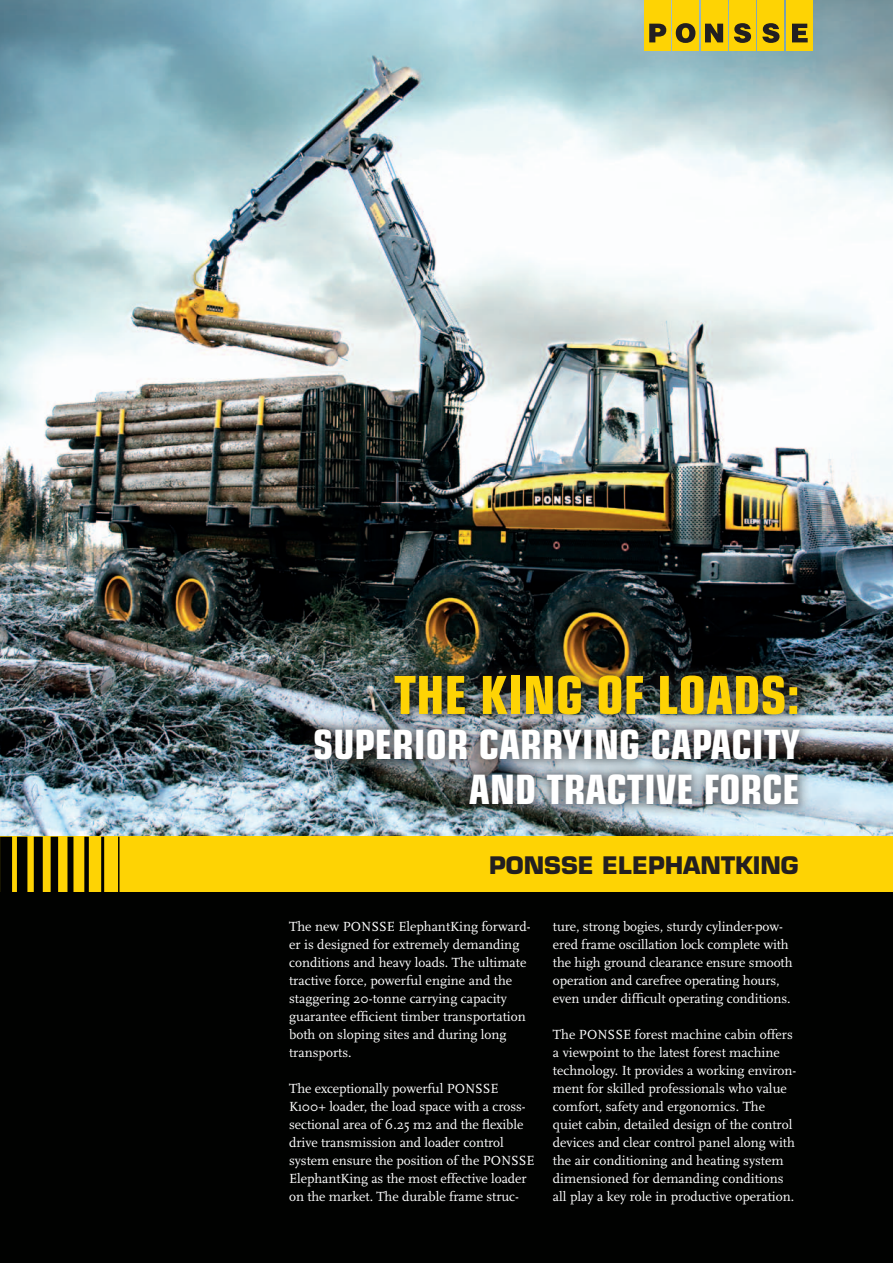
<style>
.page{position:relative;width:893px;height:1263px;background:#010201}
.page>*{position:absolute;margin:0;border:0;box-sizing:border-box;transform-origin:0 0}
.t1{font:700 condensed 52.5px "Eurostile";color:#fed304}
.t2{font:700 condensed 40.5px/45px "Eurostile";color:#fff;text-align:right}
.t3{font:700 23.55px "Eurostile";color:#231f20}
.t4{font:13.8px/18px "Scala";color:#fff}
</style>
<div class="page">
<img style="left:0;top:0;width:893px;height:837px">
<div style="left:644px;top:0;width:26px;height:51px;background:#fed304"></div>
<div style="left:673px;top:0;width:26px;height:51px;background:#fed304"></div>
<div style="left:701px;top:0;width:26px;height:51px;background:#fed304"></div>
<div style="left:729px;top:0;width:27px;height:51px;background:#fed304"></div>
<div style="left:758px;top:0;width:26px;height:51px;background:#fed304"></div>
<div style="left:786px;top:0;width:26px;height:51px;background:#fed304"></div>
<svg style="left:705px;top:24px;width:18px;height:18px"></svg>
<svg style="left:734px;top:23px;width:17px;height:20px"></svg>
<svg style="left:762px;top:23px;width:17px;height:20px"></svg>
<svg style="left:792px;top:24px;width:16px;height:18px"></svg>
<svg style="left:649px;top:24px;width:17px;height:18px"></svg>
<svg style="left:676px;top:23px;width:19px;height:20px"></svg>
<div style="left:0;top:837px;width:893px;height:55px;background:#fed304"></div>
<hr style="left:118px;top:837px;width:2px;height:55px;background:#010201">
<hr style="left:101px;top:837px;width:3px;height:55px;background:#010201">
<div style="left:84px;top:837px;width:5px;height:55px;background:#010201"></div>
<div style="left:67px;top:837px;width:6px;height:55px;background:#010201"></div>
<div style="left:51px;top:837px;width:7px;height:55px;background:#010201"></div>
<div style="left:34px;top:837px;width:9px;height:55px;background:#010201"></div>
<div style="left:17px;top:837px;width:10px;height:55px;background:#010201"></div>
<div style="left:0;top:837px;width:12px;height:55px;background:#010201"></div>
<div style="left:301px;top:662px;width:512px;height:156px;background:#231f20;opacity:.57"></div>
<h1 class="t1" style="left:394px;top:663px;width:407px">THE KING OF LOADS:</h1>
<h2 class="t2" style="left:313px;top:721px;width:488px">SUPERIOR CARRYING CAPACITY<br>AND TRACTIVE FORCE</h2>
<h3 class="t3" style="left:489px;top:851px;width:311px">PONSSE ELEPHANTKING</h3>
<p class="t4" style="left:289px;top:917px;width:243px">The new PONSSE ElephantKing forward&shy;er is designed for extremely demanding conditions and heavy loads. The ultimate tractive force, powerful engine and the staggering 20-tonne carrying capacity guarantee efficient timber transportation both on sloping sites and during long transports.</p>
<p class="t4" style="left:289px;top:1079px;width:247px">The exceptionally powerful PONSSE K100+ loader, the load space with a cross&shy;sectional area of 6.25 m2 and the flexible drive transmission and loader control system ensure the position of the PONSSE ElephantKing as the most effective loader on the market. The durable frame struc-</p>
<p class="t4" style="left:553px;top:917px;width:241px">ture, strong bogies, sturdy cylinder-pow&shy;ered frame oscillation lock complete with the high ground clearance ensure smooth operation and carefree operating hours, even under difficult operating conditions.</p>
<p class="t4" style="left:553px;top:1025px;width:245px">The PONSSE forest machine cabin offers a viewpoint to the latest forest machine technology. It provides a working environ&shy;ment for skilled professionals who value comfort, safety and ergonomics. The quiet cabin, detailed design of the control devices and clear control panel along with the air conditioning and heating system dimensioned for demanding conditions all play a key role in productive operation.</p>
</div>
